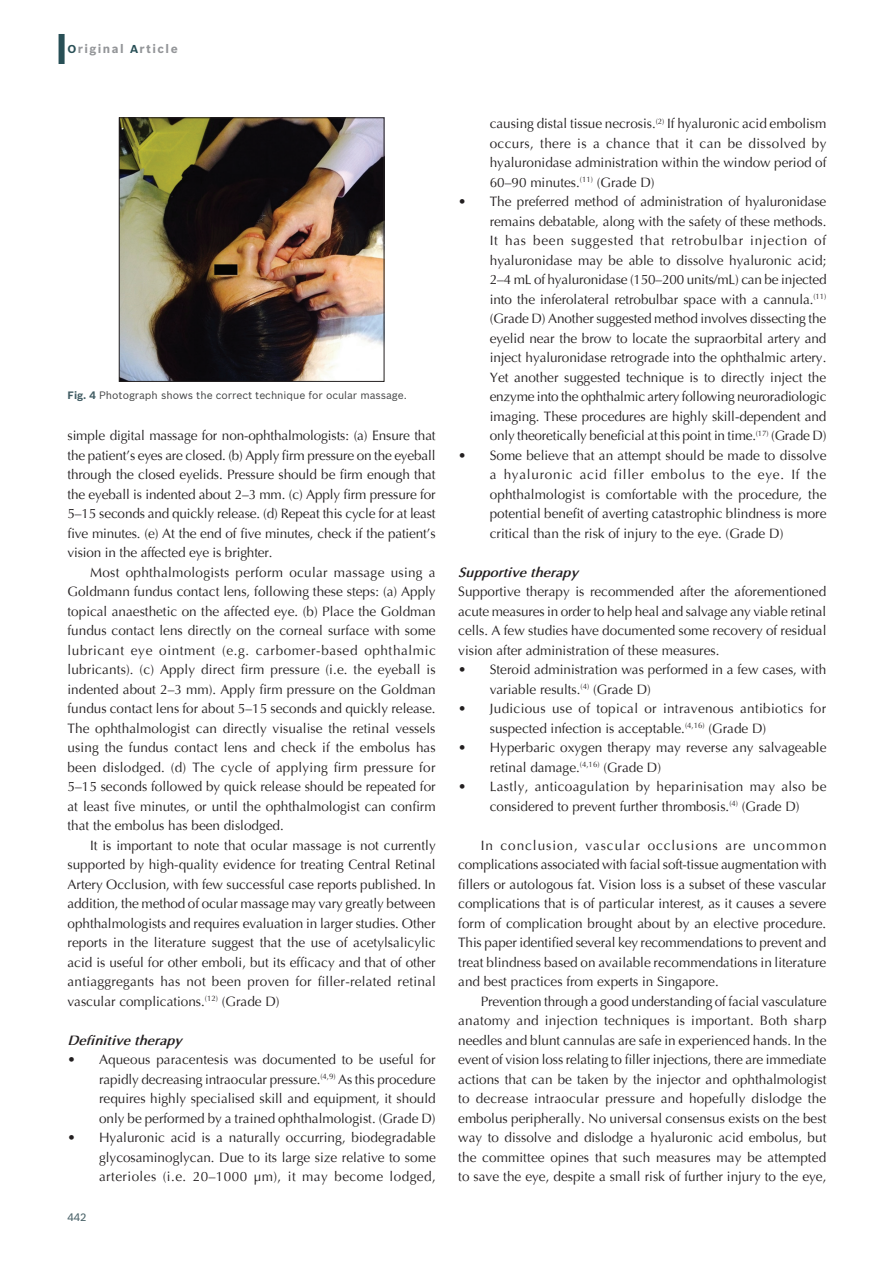
<style>
.page{position:relative;width:894px;height:1263px;background:#fff}
.page>*{position:absolute;margin:0;border:0;box-sizing:border-box;transform-origin:0 0}
.TX{font:13.5px/19.5px "Optima";color:#231f20;text-align:justify}
.L{font:13.5px/19.5px "Optima";color:#231f20;text-align:justify}
.TXFL{font:13.5px/19.5px "Optima";color:#231f20;text-align:justify}
.L-2{font:13.5px/19.5px "Optima";letter-spacing:.025em;color:#231f20}
.t1{font:italic 700 13.5px "Optima";color:#231f20}
.t2{font:700 12px "Bosch Sans";letter-spacing:.12em;color:#939598}
.FGC{font:10.5px "Bosch Sans";color:#414243}
.t3{font:500 10.5px "Bosch Sans";color:#4f676d}
.s1{font-size:11.25px;color:#284f56}
.s2{font-weight:700;color:#425d64}
</style>
<div class="page">
<div style="left:58px;top:34px;width:7px;height:30px;background:#284f56"></div>
<img style="left:121px;top:120px;width:261px;height:259px">
<div style="left:119px;top:118px;width:265px;height:263px;border:1px solid #231f20"></div>
<p class="t2" style="left:68px;top:42px;width:112px"><span class="s1">O</span>riginal <span class="s1">A</span>rticle</p>
<p class="FGC" style="left:68px;top:388px;width:341px"><span class="s2">Fig. 4</span> Photograph shows the correct technique for ocular massage.</p>
<p class="TX" style="left:68px;top:426px;width:369px">simple digital massage for non-ophthalmologists: (a) Ensure that the patient’s eyes are closed. (b) Apply firm pressure on the eyeball through the closed eyelids. Pressure should be firm enough that the eyeball is indented about 2–3 mm. (c) Apply firm pressure for 5–15 seconds and quickly release. (d) Repeat this cycle for at least five minutes. (e) At the end of five minutes, check if the patient’s vision in the affected eye is brighter.</p>
<p class="TX" style="left:68px;top:562px;width:369px;text-indent:22px">Most ophthalmologists perform ocular massage using a Goldmann fundus contact lens, following these steps: (a) Apply topical anaesthetic on the affected eye. (b) Place the Goldman fundus contact lens directly on the corneal surface with some lubricant eye ointment (e.g. carbomer-based ophthalmic lubricants). (c) Apply direct firm pressure (i.e. the eyeball is indented about 2–3 mm). Apply firm pressure on the Goldman fundus contact lens for about 5–15 seconds and quickly release.<br>The ophthalmologist can directly visualise the retinal vessels using the fundus contact lens and check if the embolus has been dislodged. (d) The cycle of applying firm pressure for 5–15 seconds followed by quick release should be repeated for at least five minutes, or until the ophthalmologist can confirm that the embolus has been dislodged.</p>
<p class="TX" style="left:68px;top:835px;width:369px;text-indent:22px">It is important to note that ocular massage is not currently supported by high-quality evidence for treating Central Retinal Artery Occlusion, with few successful case reports published. In addition, the method of ocular massage may vary greatly between ophthalmologists and requires evaluation in larger studies. Other reports in the literature suggest that the use of acetylsalicylic acid is useful for other emboli, but its efficacy and that of other antiaggregants has not been proven for filler-related retinal vascular complications.<sup>(12)</sup> (Grade D)</p>
<h3 class="t1" style="left:68px;top:1032px;width:116px">Definitive therapy</h3>
<p class="L" style="left:99px;top:1050px;width:338px;text-indent:-32px">• Aqueous paracentesis was documented to be useful for rapidly decreasing intraocular pressure.<sup>(4,9)</sup> As this procedure requires highly specialised skill and equipment, it should only be performed by a trained ophthalmologist. (Grade D)</p>
<p class="L" style="left:99px;top:1128px;width:338px;text-indent:-32px">• Hyaluronic acid is a naturally occurring, biodegradable glycosaminoglycan. Due to its large size relative to some arterioles (i.e. 20–1000 µm), it may become lodged,</p>
<p class="t3" style="left:68px;top:1211px;width:20px">442</p>
<p class="L" style="left:489px;top:114px;width:338px">causing distal tissue necrosis.<sup>(2)</sup> If hyaluronic acid embolism occurs, there is a chance that it can be dissolved by hyaluronidase administration within the window period of 60–90 minutes.<sup>(11)</sup> (Grade D)</p>
<p class="L" style="left:489px;top:192px;width:338px;text-indent:-32px">• The preferred method of administration of hyaluronidase remains debatable, along with the safety of these methods.<br>It has been suggested that retrobulbar injection of hyaluronidase may be able to dissolve hyaluronic acid; 2–4 mL of hyaluronidase (150–200 units/mL) can be injected into the inferolateral retrobulbar space with a cannula.<sup>(11) </sup>(Grade D) Another suggested method involves dissecting the eyelid near the brow to locate the supraorbital artery and inject hyaluronidase retrograde into the ophthalmic artery.<br>Yet another suggested technique is to directly inject the enzyme into the ophthalmic artery following neuroradiologic imaging. These procedures are highly skill-dependent and only theoretically beneficial at this point in time.<sup>(17)</sup> (Grade D)</p>
<p class="L" style="left:489px;top:445px;width:338px;text-indent:-32px">• Some believe that an attempt should be made to dissolve a hyaluronic acid filler embolus to the eye. If the ophthalmologist is comfortable with the procedure, the potential benefit of averting catastrophic blindness is more critical than the risk of injury to the eye. (Grade D)</p>
<h3 class="t1" style="left:458px;top:564px;width:121px">Supportive therapy</h3>
<p class="TXFL" style="left:458px;top:582px;width:369px">Supportive therapy is recommended after the aforementioned acute measures in order to help heal and salvage any viable retinal cells. A few studies have documented some recovery of residual vision after administration of these measures.</p>
<p class="L" style="left:489px;top:660px;width:338px;text-indent:-32px">• Steroid administration was performed in a few cases, with variable results.<sup>(4)</sup> (Grade D)</p>
<p class="L-2" style="left:489px;top:699px;width:338px;text-indent:-32px">• Judicious use of topical or intravenous antibiotics for suspected infection is acceptable.<sup>(4,16)</sup> (Grade D)</p>
<p class="L" style="left:489px;top:738px;width:338px;text-indent:-32px">• Hyperbaric oxygen therapy may reverse any salvageable retinal damage.<sup>(4,16)</sup> (Grade D)</p>
<p class="L-2" style="left:458px;top:777px;width:369px;text-align:center">• Lastly, anticoagulation by heparinisation may also be considered to prevent further thrombosis.<sup>(4)</sup> (Grade D)</p>
<p class="TX" style="left:458px;top:835px;width:369px;text-indent:22px">In conclusion, vascular occlusions are uncommon complications associated with facial soft-tissue augmentation with fillers or autologous fat. Vision loss is a subset of these vascular complications that is of particular interest, as it causes a severe form of complication brought about by an elective procedure.<br>This paper identified several key recommendations to prevent and treat blindness based on available recommendations in literature and best practices from experts in Singapore.</p>
<p class="TX" style="left:458px;top:991px;width:369px;text-indent:22px">Prevention through a good understanding of facial vasculature anatomy and injection techniques is important. Both sharp needles and blunt cannulas are safe in experienced hands. In the event of vision loss relating to filler injections, there are immediate actions that can be taken by the injector and ophthalmologist to decrease intraocular pressure and hopefully dislodge the embolus peripherally. No universal consensus exists on the best way to dissolve and dislodge a hyaluronic acid embolus, but the committee opines that such measures may be attempted to save the eye, despite a small risk of further injury to the eye,</p>
</div>
